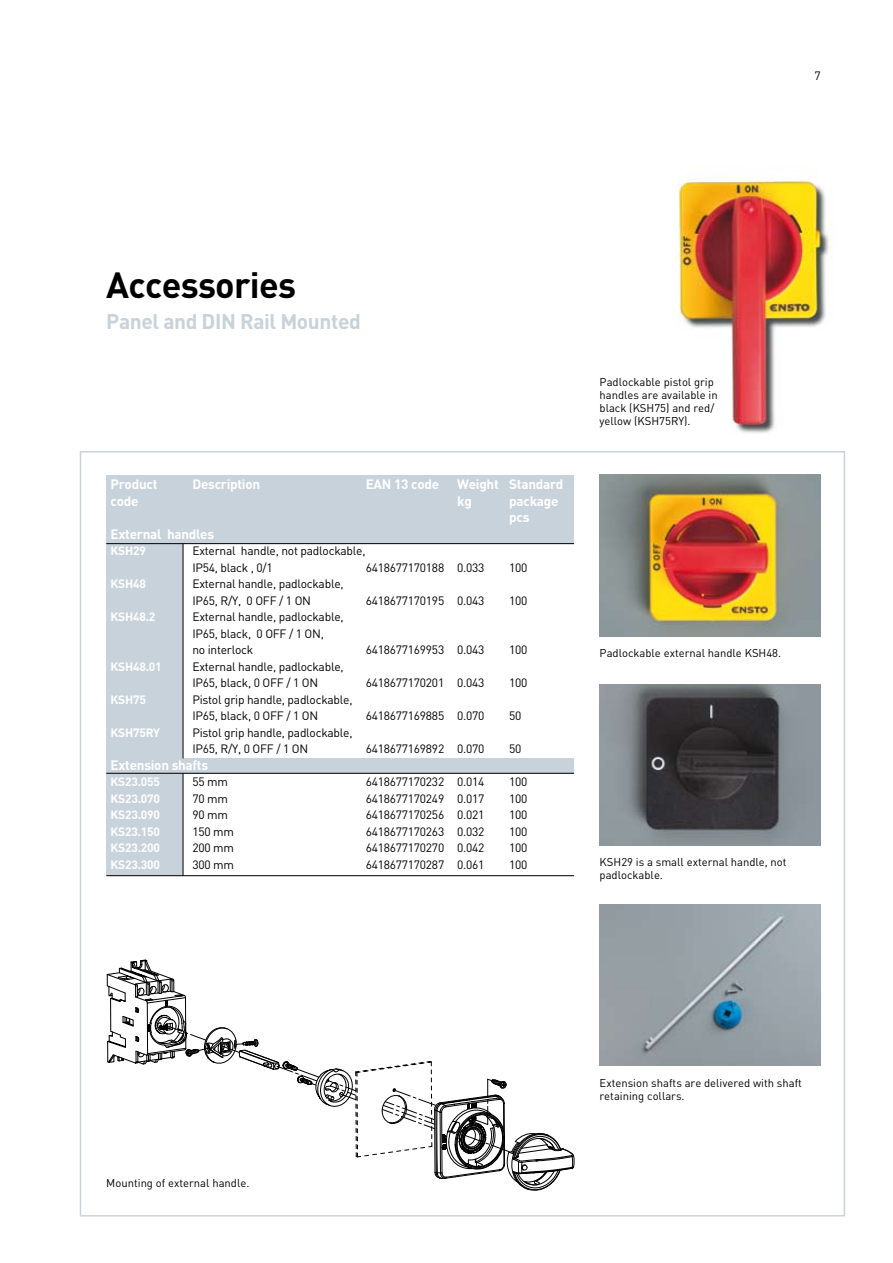
<style>
.page{position:relative;width:893px;height:1263px;background:#fff}
.page>*{position:absolute;margin:0;border:0;box-sizing:border-box;transform-origin:0 0}
.t1{font:700 36px "DIN Pro";letter-spacing:-.02em;color:#000}
.t2{font:700 21px "DIN Pro";letter-spacing:-.02em;color:#c8d2db}
.t3{font:700 13.5px/16.5px "DIN Pro";letter-spacing:-.02em;color:#fff}
.t4{font:12px/16.5px "DIN Pro";letter-spacing:-.02em;color:#000}
.t5{font:700 12px "DIN Pro";letter-spacing:-.02em;color:#fff}
.t6{font:11.25px/12.8px "DIN Pro";color:#000}
</style>
<div class="page">
<img style="left:678px;top:179px;width:156px;height:254px">
<div style="left:106px;top:475px;width:468px;height:69px;background:#c8d2db"></div>
<div style="left:106px;top:521px;width:77px;height:355px;background:#c8d2db"></div>
<div style="left:156px;top:758px;width:418px;height:15px;background:#c8d2db"></div>
<svg style="left:106px;top:960px;width:468px;height:257px"></svg>
<img style="left:600px;top:475px;width:221px;height:161px">
<img style="left:600px;top:904px;width:221px;height:162px">
<img style="left:600px;top:684px;width:221px;height:162px">
<hr style="left:106px;top:543px;width:468px;height:1px;background:#000">
<hr style="left:106px;top:773px;width:468px;height:1px;background:#000">
<hr style="left:106px;top:875px;width:468px;height:1px;background:#000">
<hr style="left:183px;top:773px;width:1px;height:103px;background:#000">
<hr style="left:183px;top:544px;width:1px;height:214px;background:#000">
<p class="t4" style="left:814px;top:67px;width:8px">7</p>
<h1 class="t1" style="left:106px;top:261px;width:191px">Accessories</h1>
<h2 class="t2" style="left:106px;top:307px;width:256px">Panel and DIN Rail Mounted</h2>
<p class="t3" style="left:111px;top:475px;width:48px">Product</p>
<p class="t3" style="left:192px;top:475px;width:69px">Description</p>
<p class="t3" style="left:366px;top:475px;width:75px">EAN 13 code</p>
<p class="t3" style="left:457px;top:475px;width:108px">Weight Standard</p>
<p class="t3" style="left:111px;top:492px;width:29px">code</p>
<p class="t3" style="left:457px;top:492px;width:16px">kg</p>
<p class="t3" style="left:509px;top:492px;width:51px">package pcs</p>
<p class="t3" style="left:111px;top:525px;width:105px">External handles</p>
<p class="t5" style="left:111px;top:543px;width:37px">KSH29</p>
<p class="t4" style="left:192px;top:542px;width:175px">External handle, not padlockable,<br>IP54, black , 0/1</p>
<p class="t4" style="left:366px;top:558px;width:120px">6418677170188 0.033</p>
<p class="t4" style="left:509px;top:558px;width:20px">100</p>
<p class="t5" style="left:111px;top:576px;width:37px">KSH48</p>
<p class="t4" style="left:192px;top:575px;width:153px">External handle, padlockable,<br>IP65, R/Y, 0 OFF / 1 ON</p>
<p class="t5" style="left:111px;top:609px;width:46px">KSH48.2</p>
<p class="t4" style="left:192px;top:608px;width:153px">External handle, padlockable,<br>IP65, black, 0 OFF / 1 ON,<br>no interlock</p>
<p class="t5" style="left:111px;top:658px;width:53px">KSH48.01</p>
<p class="t4" style="left:192px;top:657px;width:153px">External handle, padlockable,<br>IP65, black, 0 OFF / 1 ON</p>
<p class="t5" style="left:111px;top:691px;width:37px">KSH75</p>
<p class="t4" style="left:192px;top:690px;width:162px">Pistol grip handle, padlockable,<br>IP65, black, 0 OFF / 1 ON</p>
<p class="t5" style="left:111px;top:724px;width:51px">KSH75RY</p>
<p class="t4" style="left:192px;top:723px;width:162px">Pistol grip handle, padlockable,<br>IP65, R/Y, 0 OFF / 1 ON</p>
<p class="t4" style="left:366px;top:591px;width:120px">6418677170195 0.043</p>
<p class="t4" style="left:509px;top:591px;width:20px">100</p>
<p class="t4" style="left:366px;top:641px;width:120px">6418677169953 0.043</p>
<p class="t4" style="left:509px;top:641px;width:20px">100</p>
<p class="t4" style="left:366px;top:674px;width:120px">6418677170201 0.043</p>
<p class="t4" style="left:509px;top:674px;width:20px">100</p>
<p class="t4" style="left:366px;top:707px;width:120px">6418677169885 0.070</p>
<p class="t4" style="left:509px;top:707px;width:14px">50</p>
<p class="t4" style="left:366px;top:740px;width:120px">6418677169892 0.070</p>
<p class="t4" style="left:509px;top:740px;width:14px">50</p>
<p class="t3" style="left:111px;top:756px;width:99px">Extension shafts</p>
<p class="t5" style="left:111px;top:774px;width:51px">KS23.055</p>
<p class="t4" style="left:192px;top:773px;width:37px">55 mm</p>
<p class="t4" style="left:366px;top:773px;width:120px">6418677170232 0.014</p>
<p class="t4" style="left:509px;top:773px;width:20px">100</p>
<p class="t5" style="left:111px;top:790px;width:51px">KS23.070</p>
<p class="t4" style="left:192px;top:789px;width:37px">70 mm</p>
<p class="t4" style="left:366px;top:789px;width:120px">6418677170249 0.017</p>
<p class="t4" style="left:509px;top:789px;width:20px">100</p>
<p class="t5" style="left:111px;top:807px;width:51px">KS23.090</p>
<p class="t4" style="left:192px;top:806px;width:37px">90 mm</p>
<p class="t4" style="left:366px;top:806px;width:120px">6418677170256 0.021</p>
<p class="t4" style="left:509px;top:806px;width:20px">100</p>
<p class="t5" style="left:111px;top:823px;width:51px">KS23.150</p>
<p class="t4" style="left:192px;top:822px;width:43px">150 mm</p>
<p class="t4" style="left:366px;top:822px;width:120px">6418677170263 0.032</p>
<p class="t4" style="left:509px;top:822px;width:20px">100</p>
<p class="t5" style="left:111px;top:840px;width:51px">KS23.200</p>
<p class="t4" style="left:192px;top:839px;width:43px">200 mm</p>
<p class="t4" style="left:366px;top:839px;width:120px">6418677170270 0.042</p>
<p class="t4" style="left:509px;top:839px;width:20px">100</p>
<p class="t5" style="left:111px;top:856px;width:51px">KS23.300</p>
<p class="t4" style="left:192px;top:855px;width:43px">300 mm</p>
<p class="t4" style="left:366px;top:855px;width:120px">6418677170287 0.061</p>
<p class="t4" style="left:509px;top:855px;width:20px">100</p>
<p class="t6" style="left:600px;top:375px;width:120px">Padlockable pistol grip handles are available in black (KSH75) and red/ yellow (KSH75RY).</p>
<p class="t6" style="left:600px;top:646px;width:183px">Padlockable external handle KSH48.</p>
<p class="t6" style="left:600px;top:855px;width:189px">KSH29 is a small external handle, not padlockable.</p>
<p class="t6" style="left:106px;top:1176px;width:145px">Mounting of external handle.</p>
<p class="t6" style="left:600px;top:1076px;width:204px">Extension shafts are delivered with shaft retaining collars.</p>
</div>
